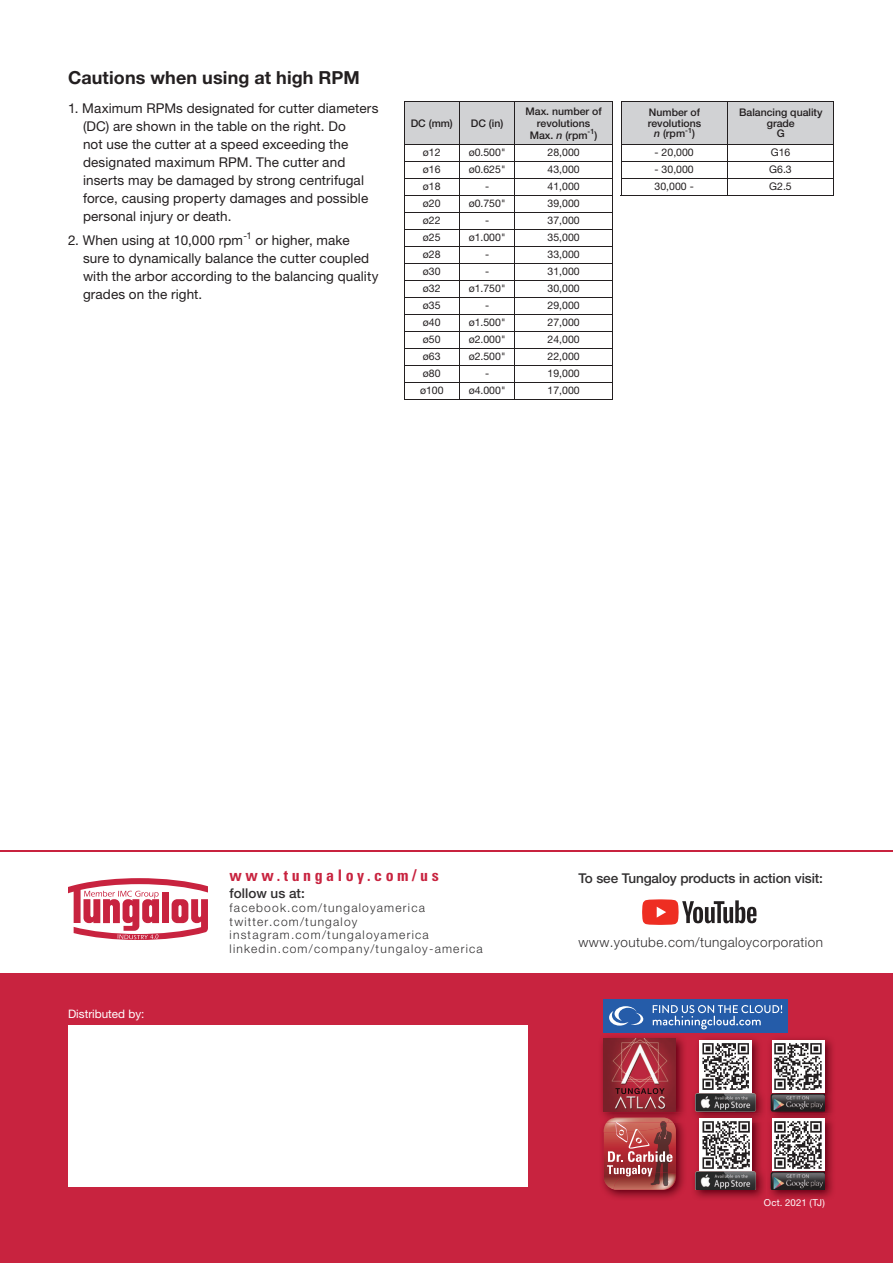
<style>
.page{position:relative;width:893px;height:1263px;background:#fff}
.page>*{position:absolute;margin:0;border:0;box-sizing:border-box;transform-origin:0 0}
.t1{font:700 18px "Helvetica Neue LTW1 G";letter-spacing:.005em;color:#231f20}
.t2{font:700 condensed 15.9px "Univers LT Pro";letter-spacing:.22em;color:#c8233f}
.t3{font:13.5px/18px "Helvetica Neue LTW1 G";letter-spacing:.01em;color:#231f20}
.t4{font:500 13.5px "Helvetica Neue LTW1 G";letter-spacing:-.01em;color:#312f30}
.t5{font:300 13.5px "Helvetica Neue LTW1 G";letter-spacing:.03em;color:#312f30}
.t6{font:300 12px/13.5px "Helvetica Neue LTW1 G";letter-spacing:.1em;color:#312f30}
.t7{font:11.7px "Helvetica Neue LTW1 G";color:#fff}
.t8{font:10.5px "Helvetica Neue LTW1 G";color:#231f20}
.t9{font:500 10.5px/10.5px "Helvetica Neue LTW1 G";color:#231f20;text-align:center}
.t10{font:9.6px "Helvetica Neue LTW1 G";color:#fcfcfc}
.t11{font:9.6px "Helvetica Neue LTW1 G";color:#fff}
.s1{font-style:italic}
.s2{color:#fff}
.s3{color:#fdfdfd}
</style>
<div class="page">
<hr style="left:404px;top:101px;width:55px;height:1px;background:#231f20">
<hr style="left:459px;top:101px;width:56px;height:1px;background:#231f20">
<hr style="left:515px;top:101px;width:98px;height:1px;background:#231f20">
<svg style="left:404px;top:102px;width:209px;height:297px"></svg>
<hr style="left:404px;top:399px;width:209px;height:1px;background:#231f20">
<hr style="left:621px;top:101px;width:106px;height:1px;background:#231f20">
<hr style="left:727px;top:101px;width:107px;height:1px;background:#231f20">
<svg style="left:621px;top:102px;width:213px;height:93px"></svg>
<hr style="left:621px;top:195px;width:213px;height:1px;background:#231f20">
<hr style="left:0;top:850px;width:893px;height:2px;background:#c8233f">
<svg style="left:642px;top:899px;width:114px;height:26px"></svg>
<div style="left:0;top:974px;width:893px;height:289px;background:#c8233f"></div>
<div style="left:68px;top:1025px;width:459px;height:162px;background:#fff"></div>
<div style="left:604px;top:999px;width:184px;height:34px;background:#255ca9"></div>
<svg style="left:653px;top:1005px;width:129px;height:24px"></svg>
<svg style="left:609px;top:1006px;width:34px;height:20px"></svg>
<img style="left:601px;top:1037px;width:83px;height:161px">
<img style="left:601px;top:1112px;width:83px;height:10px">
<img style="left:669px;top:1118px;width:4px;height:3px">
<img style="left:606px;top:1118px;width:63px;height:3px">
<svg style="left:604px;top:1121px;width:72px;height:69px;background:#af5755"></svg>
<img style="left:604px;top:1039px;width:72px;height:72px">
<img style="left:694px;top:1038px;width:139px;height:160px">
<img style="left:696px;top:1094px;width:60px;height:17px">
<img style="left:699px;top:1040px;width:55px;height:53px">
<img style="left:770px;top:1040px;width:54px;height:71px">
<img style="left:694px;top:1113px;width:139px;height:9px">
<img style="left:696px;top:1172px;width:60px;height:18px">
<img style="left:699px;top:1119px;width:55px;height:52px">
<img style="left:766px;top:1122px;width:1px;height:76px">
<img style="left:770px;top:1119px;width:54px;height:71px">
<svg style="left:68px;top:878px;width:140px;height:62px"></svg>
<h1 class="t1" style="left:68px;top:71px;width:293px">Cautions when using at high RPM</h1>
<p class="t3" style="left:83px;top:101px;width:297px;text-indent:-15px">1. Maximum RPMs designated for cutter diameters (DC) are shown in the table on the right. Do<br>not use the cutter at a speed exceeding the designated maximum RPM. The cutter and inserts may be damaged by strong centrifugal force, causing property damages and possible personal injury or death.</p>
<p class="t3" style="left:83px;top:233px;width:297px;text-indent:-15px">2. When using at 10,000 rpm<sup>-1</sup> or higher, make sure to dynamically balance the cutter coupled with the arbor according to the balancing quality grades on the right.</p>
<p class="t9" style="left:525px;top:106px;width:78px;line-height:12px">Max. number of revolutions<br>Max. <span class="s1">n</span> (rpm<sup>-1</sup>)</p>
<p class="t9" style="left:739px;top:109px;width:85px">Balancing quality grade<br>G</p>
<p class="t9" style="left:648px;top:109px;width:55px">Number of revolutions <span class="s1">n</span> (rpm<sup>-1</sup>)</p>
<p class="t9" style="left:411px;top:119px;width:44px">DC (mm)</p>
<p class="t9" style="left:471px;top:119px;width:34px">DC (in)</p>
<p class="t8" style="left:423px;top:149px;width:19px">ø12</p>
<p class="t8" style="left:469px;top:149px;width:38px">ø0.500"</p>
<p class="t8" style="left:547px;top:149px;width:34px">28,000</p>
<p class="t8" style="left:423px;top:166px;width:19px">ø16</p>
<p class="t8" style="left:469px;top:166px;width:38px">ø0.625"</p>
<p class="t8" style="left:547px;top:166px;width:34px">43,000</p>
<p class="t8" style="left:423px;top:183px;width:19px">ø18</p>
<p class="t8" style="left:485px;top:183px;width:6px">-</p>
<p class="t8" style="left:547px;top:183px;width:34px">41,000</p>
<p class="t8" style="left:423px;top:200px;width:19px">ø20</p>
<p class="t8" style="left:469px;top:200px;width:38px">ø0.750"</p>
<p class="t8" style="left:547px;top:200px;width:34px">39,000</p>
<p class="t8" style="left:423px;top:217px;width:19px">ø22</p>
<p class="t8" style="left:485px;top:217px;width:6px">-</p>
<p class="t8" style="left:547px;top:217px;width:34px">37,000</p>
<p class="t8" style="left:423px;top:234px;width:19px">ø25</p>
<p class="t8" style="left:469px;top:234px;width:38px">ø1.000"</p>
<p class="t8" style="left:547px;top:234px;width:34px">35,000</p>
<p class="t8" style="left:423px;top:251px;width:19px">ø28</p>
<p class="t8" style="left:485px;top:251px;width:6px">-</p>
<p class="t8" style="left:547px;top:251px;width:34px">33,000</p>
<p class="t8" style="left:423px;top:268px;width:19px">ø30</p>
<p class="t8" style="left:485px;top:268px;width:6px">-</p>
<p class="t8" style="left:547px;top:268px;width:34px">31,000</p>
<p class="t8" style="left:423px;top:285px;width:19px">ø32</p>
<p class="t8" style="left:469px;top:285px;width:38px">ø1.750"</p>
<p class="t8" style="left:547px;top:285px;width:34px">30,000</p>
<p class="t8" style="left:423px;top:302px;width:19px">ø35</p>
<p class="t8" style="left:485px;top:302px;width:6px">-</p>
<p class="t8" style="left:547px;top:302px;width:34px">29,000</p>
<p class="t8" style="left:423px;top:319px;width:19px">ø40</p>
<p class="t8" style="left:469px;top:319px;width:38px">ø1.500"</p>
<p class="t8" style="left:547px;top:319px;width:34px">27,000</p>
<p class="t8" style="left:423px;top:336px;width:19px">ø50</p>
<p class="t8" style="left:469px;top:336px;width:38px">ø2.000"</p>
<p class="t8" style="left:547px;top:336px;width:34px">24,000</p>
<p class="t8" style="left:423px;top:353px;width:19px">ø63</p>
<p class="t8" style="left:469px;top:353px;width:38px">ø2.500"</p>
<p class="t8" style="left:547px;top:353px;width:34px">22,000</p>
<p class="t8" style="left:423px;top:370px;width:19px">ø80</p>
<p class="t8" style="left:485px;top:370px;width:6px">-</p>
<p class="t8" style="left:547px;top:370px;width:34px">19,000</p>
<p class="t8" style="left:420px;top:387px;width:25px">ø100</p>
<p class="t8" style="left:469px;top:387px;width:38px">ø4.000"</p>
<p class="t8" style="left:547px;top:387px;width:34px">17,000</p>
<p class="t8" style="left:655px;top:149px;width:41px">- 20,000</p>
<p class="t8" style="left:771px;top:149px;width:21px">G16</p>
<p class="t8" style="left:655px;top:166px;width:41px">- 30,000</p>
<p class="t8" style="left:769px;top:166px;width:24px">G6.3</p>
<p class="t8" style="left:655px;top:183px;width:41px">30,000 -</p>
<p class="t8" style="left:769px;top:183px;width:24px">G2.5</p>
<p class="t7" style="left:68px;top:1010px;width:78px">Distributed by:</p>
<p class="t2" style="left:230px;top:866px;width:211px">www.tungaloy.com/us</p>
<p class="t4" style="left:230px;top:888px;width:77px">follow us at:</p>
<p class="t6" style="left:230px;top:903px;width:255px">facebook.com/tungaloyamerica twitter.com/tungaloy instagram.com/tungaloyamerica linkedin.com/company/tungaloy-america</p>
<p class="t4" style="left:578px;top:874px;width:246px">To see Tungaloy products in action visit:</p>
<p class="t5" style="left:578px;top:937px;width:246px">www.youtube.com/tungaloycorporation</p>
<p class="t10" style="left:764px;top:1199px;width:63px"><span class="s2">O</span> <span class="s3">t</span> 2021 (TJ)</p>
<p class="t11" style="left:771px;top:1199px;width:13px">c .</p>
</div>
